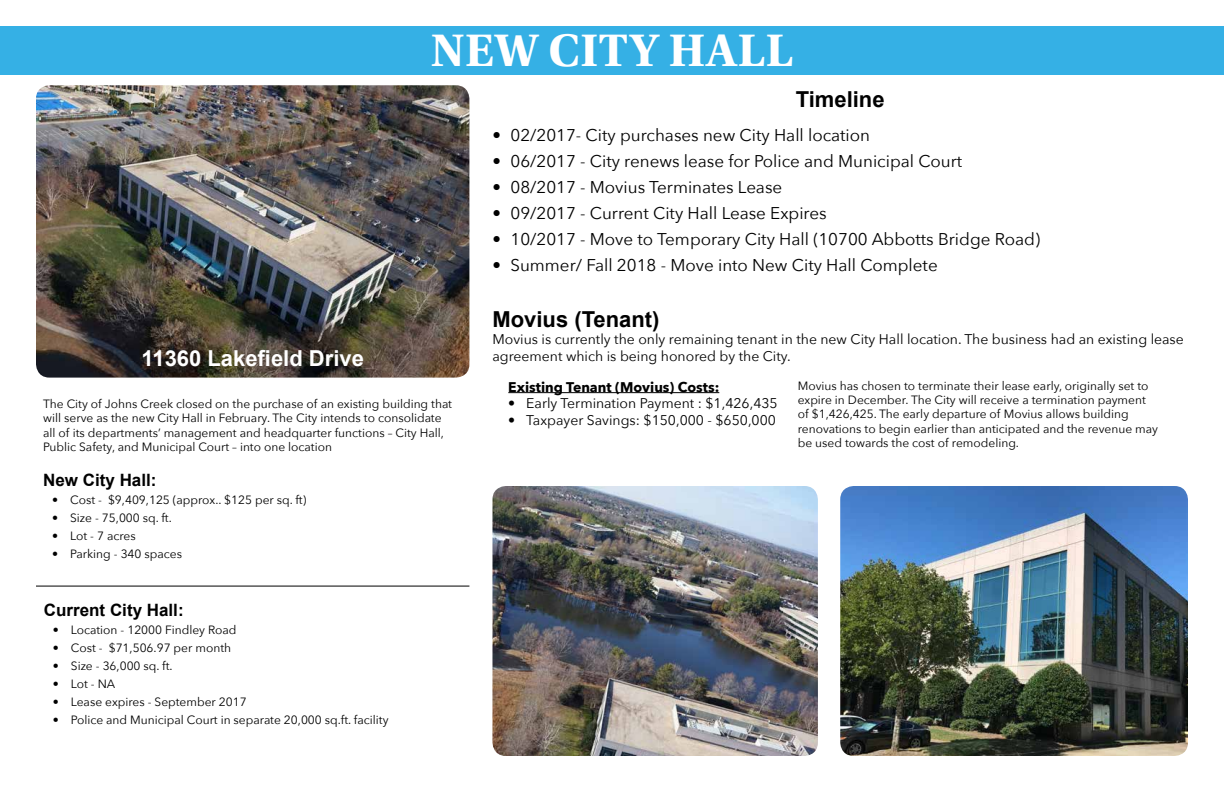
<style>
.page{position:relative;width:1224px;height:792px;background:#fff}
.page>*{position:absolute;margin:0;border:0;box-sizing:border-box;transform-origin:0 0}
.t1{font:700 48px "Utopia Std";letter-spacing:.01em;color:#fff}
.t2{font:700 22px "Arial";color:#000}
.t3{font:700 22px "Arial";color:#fff}
.t4{font:17px "Avenir Next";color:#000}
.t5{font:700 17px "Arial";color:#000}
.t6{font:14px/16.8px "Avenir Next";color:#000}
.t7{font:700 14px "Avenir Next";color:#000}
.t8{font:12px/14.4px "Avenir Next";color:#000}
</style>
<div class="page">
<div style="left:0;top:26px;width:1224px;height:49px;background:#35b0e5"></div>
<img style="left:36px;top:85px;width:433px;height:293px">
<hr style="left:36px;top:586px;width:433px;height:1px;background:#000">
<hr style="left:508px;top:392px;width:211px;height:1px;background:#000">
<img style="left:492px;top:486px;width:326px;height:270px">
<img style="left:840px;top:486px;width:348px;height:270px">
<h1 class="t1" style="left:431px;top:23px;width:364px">NEW CITY HALL</h1>
<h2 class="t3" style="left:141px;top:344px;width:224px">11360 Lakefield Drive</h2>
<p class="t8" style="left:43px;top:396px;width:410px">The City of Johns Creek closed on the purchase of an existing building that will serve as the new City Hall in February. The City intends to consolidate all of its departments’ management and headquarter functions – City Hall, Public Safety, and Municipal Court – into one location</p>
<h3 class="t5" style="left:43px;top:468px;width:115px">New City Hall:</h3>
<p class="t8" style="left:52px;top:492px;width:256px">• Cost - $9,409,125 (approx.. $125 per sq. ft)</p>
<p class="t8" style="left:52px;top:510px;width:121px">• Size - 75,000 sq. ft.</p>
<p class="t8" style="left:52px;top:528px;width:85px">• Lot - 7 acres</p>
<p class="t8" style="left:52px;top:546px;width:131px">• Parking - 340 spaces</p>
<h3 class="t5" style="left:44px;top:598px;width:141px">Current City Hall:</h3>
<p class="t8" style="left:53px;top:622px;width:185px">• Location - 12000 Findley Road</p>
<p class="t8" style="left:53px;top:640px;width:180px">• Cost - $71,506.97 per month</p>
<p class="t8" style="left:53px;top:658px;width:121px">• Size - 36,000 sq. ft.</p>
<p class="t8" style="left:53px;top:676px;width:64px">• Lot - NA</p>
<p class="t8" style="left:53px;top:694px;width:195px">• Lease expires - September 2017</p>
<p class="t8" style="left:53px;top:712px;width:337px">• Police and Municipal Court in separate 20,000 sq.ft. facility</p>
<h2 class="t2" style="left:796px;top:84px;width:90px">Timeline</h2>
<h3 class="t4" style="left:492px;top:121px;width:379px">• 02/2017- City purchases new City Hall location</h3>
<h3 class="t4" style="left:492px;top:147px;width:471px">• 06/2017 - City renews lease for Police and Municipal Court</h3>
<h3 class="t4" style="left:492px;top:173px;width:291px">• 08/2017 - Movius Terminates Lease</h3>
<h3 class="t4" style="left:492px;top:199px;width:336px">• 09/2017 - Current City Hall Lease Expires</h3>
<h3 class="t4" style="left:492px;top:225px;width:549px">• 10/2017 - Move to Temporary City Hall (10700 Abbotts Bridge Road)</h3>
<h3 class="t4" style="left:492px;top:251px;width:447px">• Summer/ Fall 2018 - Move into New City Hall Complete</h3>
<h2 class="t2" style="left:492px;top:305px;width:169px">Movius (Tenant)</h2>
<p class="t6" style="left:492px;top:330px;width:693px">Movius is currently the only remaining tenant in the new City Hall location. The business had an existing lease agreement which is being honored by the City.</p>
<p class="t7" style="left:508px;top:375px;width:213px">Existing Tenant (Movius) Costs:</p>
<p class="t6" style="left:508px;top:395px;width:271px">• Early Termination Payment : $1,426,435</p>
<p class="t6" style="left:508px;top:411px;width:269px">• Taxpayer Savings: $150,000 - $650,000</p>
<p class="t8" style="left:798px;top:378px;width:362px">Movius has chosen to terminate their lease early, originally set to expire in December. The City will receive a termination payment of $1,426,425. The early departure of Movius allows building renovations to begin earlier than anticipated and the revenue may be used towards the cost of remodeling.</p>
</div>
